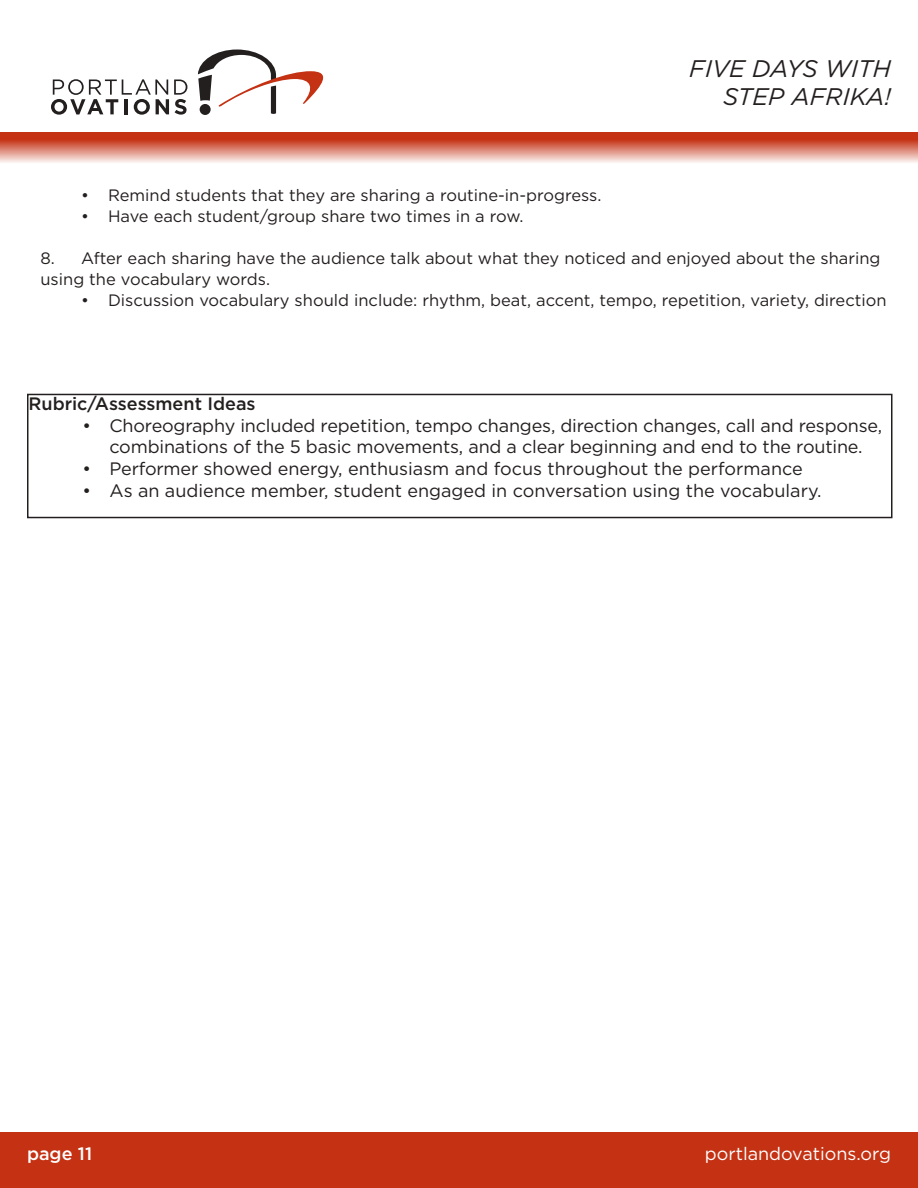
<style>
.page{position:relative;width:918px;height:1188px;background:#fff}
.page>*{position:absolute;margin:0;border:0;box-sizing:border-box;transform-origin:0 0}
.t1{font:italic 24px/28.8px "Gotham";color:#241f1f;text-align:right}
.t2{font:18px/21.6px "Gotham";letter-spacing:-.01em;color:#241f1f;text-align:center}
.t3{font:500 18px "Gotham";color:#241f1f}
.t4{font:18px "Gotham";color:#fff}
.t5{font:500 18px "Gotham";color:#fff}
.t6{font:16.5px/21px "Gotham";color:#241f1f}
</style>
<div class="page">
<div style="left:0;top:1132px;width:918px;height:56px;background:#c43113"></div>
<svg style="left:198px;top:50px;width:125px;height:64px"></svg>
<svg style="left:51px;top:79px;width:136px;height:36px"></svg>
<div style="left:0;top:133px;width:918px;height:6px;background:#c43113"></div>
<div style="left:0;top:139px;width:918px;height:24px;background:linear-gradient(to bottom,#c33012,#f9ebe8)"></div>
<div style="left:27px;top:394px;width:865px;height:124px;border:2px solid #241f1f"></div>
<h1 class="t1" style="left:689px;top:54px;width:203px">FIVE DAYS WITH<br>STEP AFRIKA!</h1>
<p class="t6" style="left:81px;top:184px;width:522px">• Remind students that they are sharing a routine-in-progress.</p>
<p class="t6" style="left:81px;top:205px;width:444px">• Have each student/group share two times in a row.</p>
<p class="t6" style="left:40px;top:247px;width:842px">8. After each sharing have the audience talk about what they noticed and enjoyed about the sharing using the vocabulary words.</p>
<p class="t6" style="left:81px;top:289px;width:807px">• Discussion vocabulary should include: rhythm, beat, accent, tempo, repetition, variety, direction</p>
<p class="t3" style="left:28px;top:394px;width:229px">Rubric/Assessment Ideas</p>
<p class="t2" style="left:82px;top:414px;width:801px">• Choreography included repetition, tempo changes, direction changes, call and response, combinations of the 5 basic movements, and a clear beginning and end to the routine.</p>
<p class="t2" style="left:82px;top:458px;width:722px">• Performer showed energy, enthusiasm and focus throughout the performance</p>
<p class="t2" style="left:82px;top:479px;width:741px">• As an audience member, student engaged in conversation using the vocabulary.</p>
<p class="t5" style="left:27px;top:1143px;width:67px">page 11</p>
<p class="t4" style="left:705px;top:1144px;width:188px">portlandovations.org</p>
</div>
